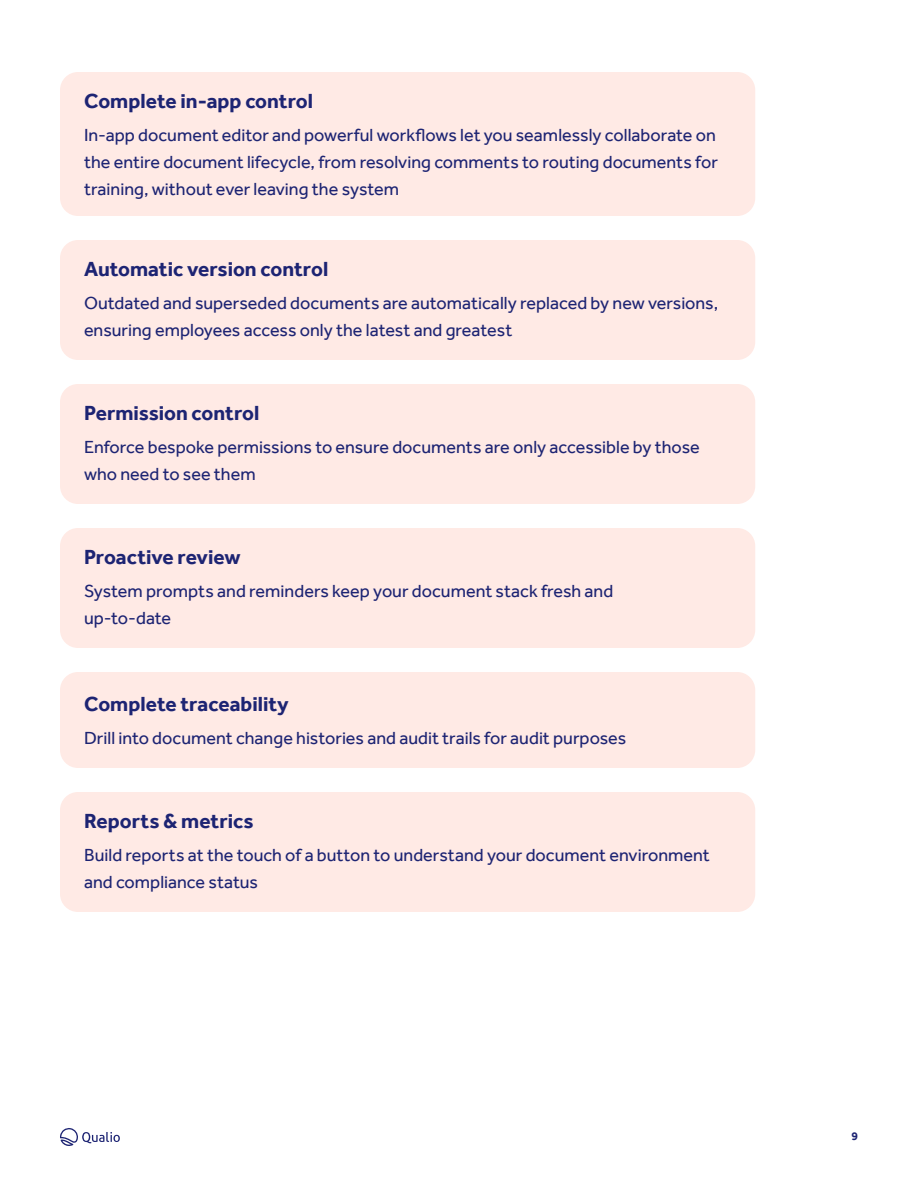
<style>
.page{position:relative;width:918px;height:1188px;background:#fff}
.page>*{position:absolute;margin:0;border:0;box-sizing:border-box;transform-origin:0 0}
.t1{font:700 21px "Effra";color:#1d2473}
.t2{font:18px/27px "Effra";color:#1d2473}
.t3{font:700 12px "Effra";color:#1d2473}
</style>
<div class="page">
<svg style="left:60px;top:1128px;width:60px;height:18px"></svg>
<div style="left:60px;top:384px;width:695px;height:120px;background:#ffeae5;border-radius:18px"></div>
<div style="left:60px;top:792px;width:695px;height:120px;background:#ffeae5;border-radius:18px"></div>
<div style="left:60px;top:672px;width:695px;height:96px;background:#ffeae5;border-radius:18px"></div>
<div style="left:60px;top:240px;width:695px;height:120px;background:#ffeae5;border-radius:18px"></div>
<div style="left:60px;top:72px;width:695px;height:144px;background:#ffeae5;border-radius:18px"></div>
<div style="left:60px;top:528px;width:695px;height:120px;background:#ffeae5;border-radius:18px"></div>
<p class="t1" style="left:84px;top:88px;width:231px">Complete in-app control</p>
<p class="t2" style="left:84px;top:121px;width:636px;text-align:justify">In-app document editor and powerful workflows let you seamlessly collaborate on the entire document lifecycle, from resolving comments to routing documents for training, without ever leaving the system</p>
<p class="t1" style="left:84px;top:256px;width:246px">Automatic version control</p>
<p class="t2" style="left:84px;top:289px;width:636px">Outdated and superseded documents are automatically replaced by new versions, ensuring employees access only the latest and greatest</p>
<p class="t1" style="left:84px;top:400px;width:177px">Permission control</p>
<p class="t2" style="left:84px;top:433px;width:617px">Enforce bespoke permissions to ensure documents are only accessible by those who need to see them</p>
<p class="t1" style="left:84px;top:544px;width:158px">Proactive review</p>
<p class="t2" style="left:84px;top:577px;width:531px">System prompts and reminders keep your document stack fresh and up-to-date</p>
<p class="t1" style="left:84px;top:691px;width:206px">Complete traceability</p>
<p class="t2" style="left:84px;top:724px;width:544px">Drill into document change histories and audit trails for audit purposes</p>
<p class="t1" style="left:84px;top:808px;width:171px">Reports &amp; metrics</p>
<p class="t2" style="left:84px;top:841px;width:627px">Build reports at the touch of a button to understand your document environment and compliance status</p>
<p class="t3" style="left:851px;top:1129px;width:8px">9</p>
</div>
